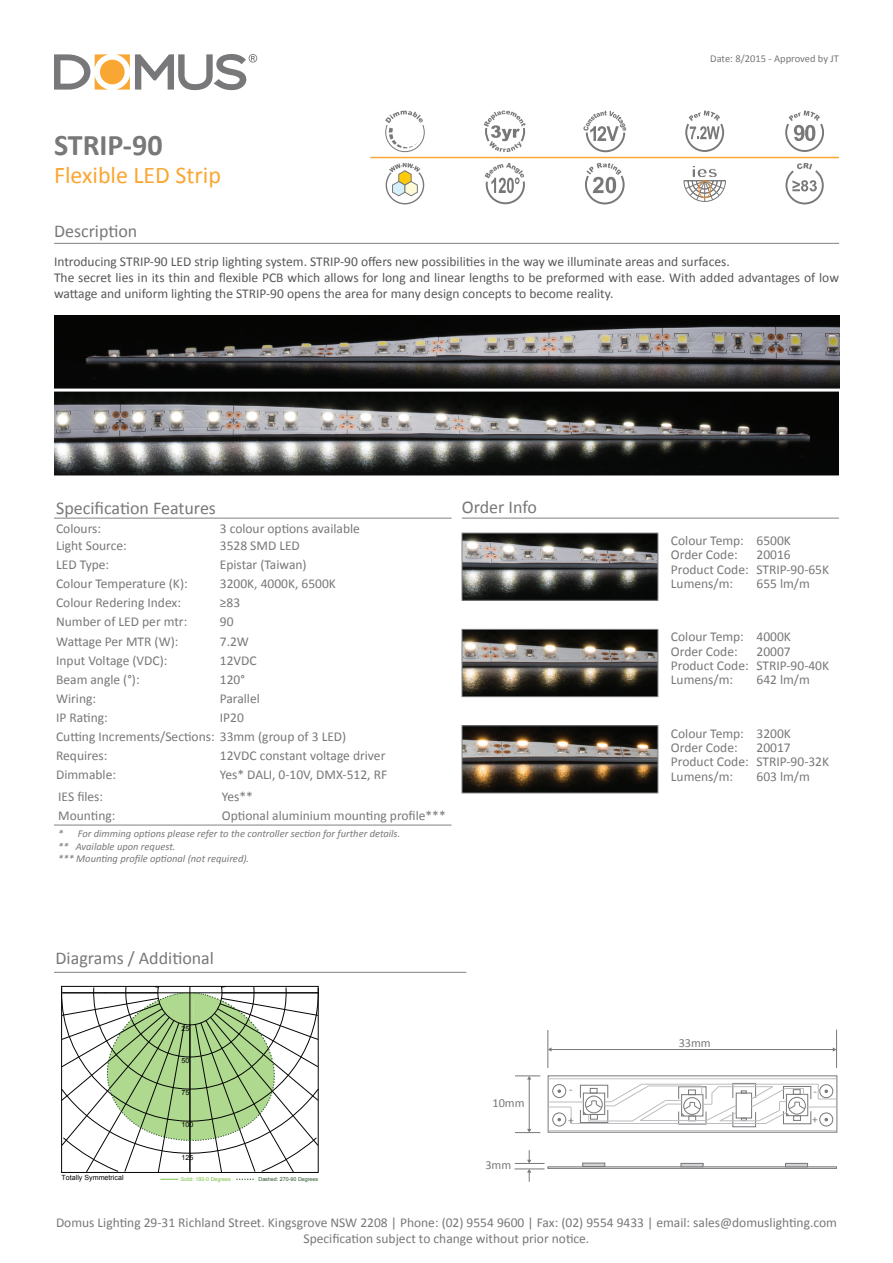
<style>
.page{position:relative;width:893px;height:1263px;background:#fff}
.page>*{position:absolute;margin:0;border:0;box-sizing:border-box;transform-origin:0 0}
.t1{font:700 30px "Calibri";color:#787779}
.t2{font:24px "Calibri";color:#faa633}
.t3{font:18px "Calibri";color:#787779}
.t4{font:13.5px/14.4px "Calibri";color:#787779}
.t5{font:13.5px/16.2px "Calibri";color:#57585a}
.t6{font:12.3px "Calibri";color:#787779}
.t7{font:11.4px "Calibri";color:#787779}
.t8{font:italic 10.5px/12.6px "Calibri";color:#787779}
.t9{font:10.5px "Calibri";color:#787779}
.t10{font:7.05px "Arial";color:#040503}
.t11{font:5.4px "Arial";color:#2c5629}
.t12{font:5.4px "Arial";color:#78c143}
</style>
<div class="page">
<svg style="left:54px;top:54px;width:55px;height:36px"></svg>
<svg style="left:116px;top:54px;width:141px;height:36px"></svg>
<div style="left:100px;top:60px;width:25px;height:24px;background:#faa633;border-radius:50%"></div>
<hr style="left:370px;top:157px;width:469px;height:1px;background:#faa633">
<hr style="left:54px;top:243px;width:785px;height:1px;background:#808285">
<svg style="left:585px;top:163px;width:40px;height:41px"></svg>
<svg style="left:583px;top:110px;width:43px;height:42px"></svg>
<svg style="left:386px;top:163px;width:38px;height:41px"></svg>
<svg style="left:385px;top:111px;width:40px;height:41px"></svg>
<svg style="left:485px;top:163px;width:40px;height:41px"></svg>
<svg style="left:484px;top:111px;width:42px;height:41px"></svg>
<svg style="left:683px;top:166px;width:43px;height:36px"></svg>
<div style="left:699px;top:180px;width:12px;height:18px;border:1px solid #f29123;border-radius:50%"></div>
<svg style="left:685px;top:111px;width:39px;height:41px"></svg>
<svg style="left:785px;top:163px;width:39px;height:41px"></svg>
<svg style="left:785px;top:111px;width:39px;height:41px"></svg>
<svg style="left:61px;top:986px;width:258px;height:186px"></svg>
<svg style="left:160px;top:1179px;width:18px;height:1px"></svg>
<svg style="left:236px;top:1179px;width:18px;height:1px"></svg>
<hr style="left:54px;top:972px;width:412px;height:1px;background:#808285">
<hr style="left:54px;top:518px;width:164px;height:1px;background:#808285">
<hr style="left:218px;top:518px;width:234px;height:1px;background:#808285">
<hr style="left:54px;top:825px;width:164px;height:1px;background:#808285">
<hr style="left:218px;top:825px;width:234px;height:1px;background:#808285">
<img style="left:464px;top:631px;width:192px;height:64px">
<div style="left:462px;top:629px;width:196px;height:68px;border:1px solid #808285"></div>
<hr style="left:462px;top:518px;width:377px;height:1px;background:#808285">
<img style="left:464px;top:535px;width:192px;height:64px">
<div style="left:462px;top:533px;width:196px;height:68px;border:1px solid #808285"></div>
<img style="left:464px;top:727px;width:192px;height:64px">
<div style="left:462px;top:725px;width:196px;height:68px;border:1px solid #808285"></div>
<img style="left:54px;top:315px;width:785px;height:72px">
<svg style="left:54px;top:387px;width:786px;height:89px;background:#4f4f4e"></svg>
<div style="left:783px;top:1086px;width:28px;height:38px;border:1px solid #787779"></div>
<svg style="left:805px;top:1101px;width:10px;height:8px"></svg>
<div style="left:777px;top:1099px;width:40px;height:12px;border:1px solid #fff"></div>
<div style="left:786px;top:1094px;width:22px;height:22px;border:1px solid #787779"></div>
<div style="left:580px;top:1085px;width:28px;height:38px;border:1px solid #787779"></div>
<svg style="left:576px;top:1100px;width:7px;height:8px"></svg>
<div style="left:574px;top:1098px;width:40px;height:12px;border:1px solid #fff"></div>
<div style="left:733px;top:1083px;width:23px;height:44px;border:1px solid #787779"></div>
<hr style="left:548px;top:1030px;width:1px;height:38px;background:#787779">
<hr style="left:529px;top:1079px;width:1px;height:50px;background:#787779">
<svg style="left:515px;top:1129px;width:25px;height:4px"></svg>
<svg style="left:515px;top:1076px;width:25px;height:3px"></svg>
<hr style="left:551px;top:1049px;width:282px;height:1px;background:#787779">
<svg style="left:548px;top:1047px;width:3px;height:5px"></svg>
<hr style="left:836px;top:1030px;width:1px;height:38px;background:#787779">
<div style="left:552px;top:1084px;width:14px;height:14px;border:1px solid #787779;border-radius:50%"></div>
<div style="left:552px;top:1113px;width:14px;height:13px;border:1px solid #787779;border-radius:50%"></div>
<div style="left:819px;top:1113px;width:14px;height:13px;border:1px solid #787779;border-radius:50%"></div>
<hr style="left:548px;top:1102px;width:35px;height:1px;background:#bcbdc0">
<hr style="left:641px;top:1084px;width:177px;height:1px;background:#bcbdc0">
<svg style="left:818px;top:1084px;width:19px;height:16px"></svg>
<hr style="left:548px;top:1078px;width:289px;height:1px;background:#bcbdc0">
<svg style="left:548px;top:1107px;width:24px;height:16px"></svg>
<hr style="left:571px;top:1123px;width:195px;height:1px;background:#bcbdc0">
<hr style="left:807px;top:1107px;width:30px;height:1px;background:#bcbdc0">
<hr style="left:548px;top:1130px;width:289px;height:1px;background:#bcbdc0">
<svg style="left:583px;top:1084px;width:222px;height:40px"></svg>
<div style="left:548px;top:1166px;width:289px;height:2px;border:1px solid #787779"></div>
<div style="left:582px;top:1163px;width:23px;height:4px;border:1px solid #787779"></div>
<div style="left:681px;top:1163px;width:22px;height:4px;border:1px solid #787779"></div>
<div style="left:785px;top:1163px;width:23px;height:4px;border:1px solid #787779"></div>
<hr style="left:515px;top:1163px;width:30px;height:1px;background:#787779">
<hr style="left:515px;top:1169px;width:30px;height:1px;background:#787779">
<svg style="left:527px;top:1150px;width:4px;height:13px"></svg>
<svg style="left:527px;top:1169px;width:4px;height:13px"></svg>
<p class="t9" style="left:710px;top:52px;width:130px">Date: 8/2015 - Approved by JT</p>
<h1 class="t1" style="left:54px;top:126px;width:110px">STRIP-90</h1>
<h2 class="t2" style="left:54px;top:160px;width:168px">Flexible LED Strip</h2>
<h3 class="t3" style="left:54px;top:220px;width:85px">Description</h3>
<p class="t5" style="left:54px;top:253px;width:786px">Introducing STRIP-90 LED strip lighting system. STRIP-90 offers new possibilities in the way we illuminate areas and surfaces.<br>The secret lies in its thin and flexible PCB which allows for long and linear lengths to be preformed with ease. With added advantages of low wattage and uniform lighting the STRIP-90 opens the area for many design concepts to become reality.</p>
<h3 class="t3" style="left:56px;top:496px;width:161px">Specification Features</h3>
<p class="t4" style="left:56px;top:521px;width:46px">Colours:</p>
<p class="t4" style="left:220px;top:521px;width:142px">3 colour options available</p>
<p class="t4" style="left:56px;top:538px;width:72px">Light Source:</p>
<p class="t4" style="left:220px;top:538px;width:82px">3528 SMD LED</p>
<p class="t4" style="left:56px;top:557px;width:55px">LED Type:</p>
<p class="t4" style="left:220px;top:557px;width:88px">Epistar (Taiwan)</p>
<p class="t4" style="left:56px;top:576px;width:133px">Colour Temperature (K):</p>
<p class="t4" style="left:220px;top:576px;width:118px">3200K, 4000K, 6500K</p>
<p class="t4" style="left:56px;top:596px;width:126px">Colour Redering Index:</p>
<p class="t4" style="left:220px;top:596px;width:22px">≥83</p>
<p class="t4" style="left:56px;top:615px;width:133px">Number of LED per mtr:</p>
<p class="t4" style="left:220px;top:615px;width:15px">90</p>
<p class="t4" style="left:56px;top:634px;width:124px">Wattage Per MTR (W):</p>
<p class="t4" style="left:220px;top:634px;width:31px">7.2W</p>
<p class="t4" style="left:56px;top:653px;width:113px">Input Voltage (VDC):</p>
<p class="t4" style="left:220px;top:653px;width:38px">12VDC</p>
<p class="t4" style="left:56px;top:672px;width:85px">Beam angle (°):</p>
<p class="t4" style="left:220px;top:672px;width:27px">120°</p>
<p class="t4" style="left:56px;top:691px;width:41px">Wiring:</p>
<p class="t4" style="left:220px;top:691px;width:42px">Parallel</p>
<p class="t4" style="left:56px;top:710px;width:53px">IP Rating:</p>
<p class="t4" style="left:56px;top:708px;width:292px;line-height:19.2px;text-indent:164px">IP20<br>Cutting Increments/Sections: 33mm (group of 3 LED)<br>Requires:</p>
<p class="t4" style="left:220px;top:749px;width:167px">12VDC constant voltage driver</p>
<p class="t4" style="left:56px;top:768px;width:61px">Dimmable:</p>
<p class="t4" style="left:220px;top:768px;width:169px">Yes* DALI, 0-10V, DMX-512, RF</p>
<p class="t4" style="left:58px;top:789px;width:46px">IES files:</p>
<p class="t4" style="left:222px;top:789px;width:33px">Yes**</p>
<p class="t4" style="left:58px;top:808px;width:59px">Mounting:</p>
<p class="t4" style="left:222px;top:808px;width:225px">Optional aluminium mounting profile***</p>
<p class="t8" style="left:58px;top:827px;width:344px">* For dimming options please refer to the controller section for further details. ** Available upon request.<br>*** Mounting profile optional (not required).</p>
<h3 class="t3" style="left:462px;top:495px;width:77px">Order Info</h3>
<h3 class="t3" style="left:56px;top:947px;width:160px">Diagrams / Additional</h3>
<p class="t10" style="left:182px;top:1024px;width:9px">25</p>
<p class="t10" style="left:182px;top:1056px;width:9px">50</p>
<p class="t10" style="left:182px;top:1088px;width:9px">75</p>
<p class="t10" style="left:182px;top:1120px;width:13px">100</p>
<p class="t10" style="left:182px;top:1152px;width:13px">125</p>
<p class="t10" style="left:62px;top:1173px;width:64px">Totally Symmetrical</p>
<p class="t12" style="left:181px;top:1175px;width:52px">Solid: 180-0 Degrees</p>
<p class="t11" style="left:258px;top:1175px;width:61px">Dashed: 270-90 Degrees</p>
<p class="t6" style="left:492px;top:1095px;width:34px">10mm</p>
<p class="t6" style="left:485px;top:1157px;width:27px">3mm</p>
<p class="t7" style="left:569px;top:1082px;width:5px">-</p>
<p class="t7" style="left:568px;top:1113px;width:7px">+</p>
<p class="t4" style="left:671px;top:533px;width:121px">Colour Temp: 6500K<br>Order Code:</p>
<p class="t4" style="left:671px;top:548px;width:160px;text-indent:86px">20016<br>Product Code: STRIP-90-65K<br>Lumens/m:</p>
<p class="t4" style="left:756px;top:576px;width:55px">655 lm/m</p>
<p class="t4" style="left:671px;top:630px;width:121px">Colour Temp: 4000K<br>Order Code:</p>
<p class="t4" style="left:671px;top:644px;width:160px;text-indent:86px">20007<br>Product Code: STRIP-90-40K<br>Lumens/m:</p>
<p class="t4" style="left:756px;top:673px;width:55px">642 lm/m</p>
<p class="t4" style="left:671px;top:726px;width:121px">Colour Temp: 3200K<br>Order Code:</p>
<p class="t4" style="left:671px;top:740px;width:160px;text-indent:86px">20017<br>Product Code: STRIP-90-32K<br>Lumens/m:</p>
<p class="t4" style="left:756px;top:769px;width:55px">603 lm/m</p>
<p class="t6" style="left:679px;top:1035px;width:34px">33mm</p>
<p class="t7" style="left:813px;top:1083px;width:5px">-</p>
<p class="t7" style="left:812px;top:1112px;width:7px">+</p>
<p class="t4" style="left:56px;top:1214px;width:782px;line-height:16.2px;text-align:center">Domus Lighting 29-31 Richland Street. Kingsgrove NSW 2208 | Phone: (02) 9554 9600 | Fax: (02) 9554 9433 | email: sales@domuslighting.com<br>Specification subject to change without prior notice.</p>
</div>
